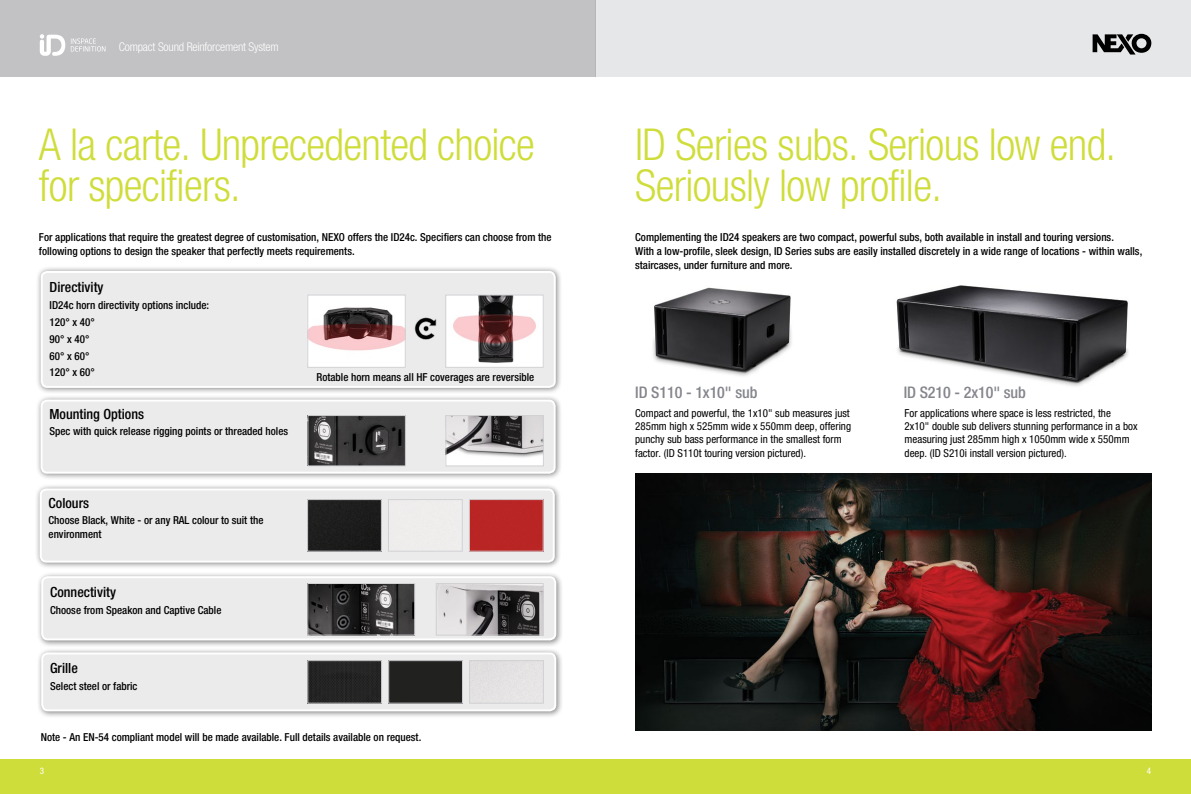
<style>
.page{position:relative;width:1191px;height:794px;background:#fff}
.page>*{position:absolute;margin:0;border:0;box-sizing:border-box;transform-origin:0 0}
.t1{font:300 condensed 44px/41px "Helvetica Neue";letter-spacing:-.015em;color:#cfdd3a}
.t2{font:500 condensed 16px "Helvetica Neue";letter-spacing:-.005em;color:#84868c}
.t3{font:500 condensed 14px "Helvetica Neue";color:#000}
.t4{font:300 condensed 12px "Helvetica Neue";letter-spacing:-.015em;color:#fff}
.t5{font:500 condensed 11px/14px "Helvetica Neue";color:#000}
.t6{font:condensed 11px/13.2px "Helvetica Neue";color:#000}
.t7{font:condensed 9px "Helvetica Neue";color:#fff}
</style>
<div class="page">
<div style="left:0;top:0;width:595px;height:77px;background:#c2c2c5"></div>
<div style="left:0;top:760px;width:1191px;height:34px;background:#cfdd3a"></div>
<div style="left:595px;top:0;width:596px;height:77px;background:#e6e7e8"></div>
<svg style="left:1092px;top:34px;width:59px;height:21px"></svg>
<svg style="left:71px;top:38px;width:34px;height:14px"></svg>
<svg style="left:40px;top:34px;width:25px;height:22px"></svg>
<img style="left:653px;top:287px;width:139px;height:89px">
<img style="left:896px;top:285px;width:233px;height:101px">
<div style="left:36px;top:266px;width:527px;height:129px;background:#000;opacity:.5"></div>
<div style="left:42px;top:272px;width:513px;height:115px;background:#ebebec;border-radius:6px"></div>
<div style="left:41px;top:271px;width:515px;height:117px;border:2px solid #fff;border-radius:6px"></div>
<div style="left:308px;top:295px;width:97px;height:72px;background:#fff"></div>
<img style="left:309px;top:307px;width:95px;height:44px">
<div style="left:307px;top:294px;width:99px;height:74px;border:1px solid #d1d1d4"></div>
<div style="left:446px;top:295px;width:97px;height:72px;background:#fff"></div>
<img style="left:453px;top:296px;width:83px;height:67px">
<div style="left:445px;top:294px;width:99px;height:74px;border:1px solid #d1d1d4"></div>
<div style="left:35px;top:483px;width:527px;height:87px;background:#000;opacity:.5"></div>
<div style="left:41px;top:489px;width:513px;height:72px;background:#ebebec;border-radius:6px"></div>
<div style="left:40px;top:488px;width:515px;height:74px;border:2px solid #fff;border-radius:6px"></div>
<div style="left:36px;top:647px;width:527px;height:71px;background:#000;opacity:.5"></div>
<div style="left:42px;top:653px;width:513px;height:57px;background:#ebebec;border-radius:6px"></div>
<div style="left:41px;top:652px;width:515px;height:59px;border:2px solid #fff;border-radius:6px"></div>
<div style="left:36px;top:571px;width:527px;height:76px;background:#000;opacity:.5"></div>
<div style="left:42px;top:577px;width:513px;height:62px;background:#ebebec;border-radius:6px"></div>
<div style="left:41px;top:576px;width:515px;height:64px;border:2px solid #fff;border-radius:6px"></div>
<div style="left:309px;top:501px;width:71px;height:49px;background:#1d1d1c"></div>
<div style="left:307px;top:499px;width:75px;height:53px;border:1px solid #d1d1d4"></div>
<img style="left:635px;top:474px;width:516px;height:256px">
<div style="left:388px;top:499px;width:75px;height:53px;border:1px solid #d1d1d4"></div>
<div style="left:471px;top:501px;width:70px;height:49px;background:#b92524"></div>
<div style="left:469px;top:499px;width:74px;height:53px;border:1px solid #d1d1d4"></div>
<div style="left:309px;top:662px;width:71px;height:39px;background:#252525"></div>
<div style="left:307px;top:660px;width:75px;height:43px;border:1px solid #d1d1d4"></div>
<div style="left:390px;top:662px;width:71px;height:39px;background:#212120"></div>
<div style="left:388px;top:660px;width:75px;height:43px;border:1px solid #d1d1d4"></div>
<div style="left:469px;top:660px;width:75px;height:43px;border:1px solid #d1d1d4"></div>
<img style="left:309px;top:585px;width:104px;height:48px">
<div style="left:307px;top:583px;width:108px;height:52px;border:1px solid #d1d1d4"></div>
<img style="left:438px;top:585px;width:103px;height:48px">
<div style="left:436px;top:583px;width:107px;height:52px;border:1px solid #d1d1d4"></div>
<div style="left:35px;top:394px;width:527px;height:87px;background:#000;opacity:.5"></div>
<div style="left:42px;top:400px;width:512px;height:73px;background:#ebebec;border-radius:6px"></div>
<div style="left:41px;top:399px;width:514px;height:75px;border:2px solid #fff;border-radius:6px"></div>
<img style="left:309px;top:417px;width:95px;height:47px">
<div style="left:307px;top:415px;width:99px;height:51px;border:1px solid #d1d1d4"></div>
<img style="left:447px;top:417px;width:95px;height:47px">
<div style="left:445px;top:415px;width:99px;height:51px;border:1px solid #d1d1d4"></div>
<img style="left:414px;top:317px;width:23px;height:23px">
<p class="t4" style="left:119px;top:40px;width:161px">Compact Sound Reinforcement System</p>
<h1 class="t1" style="left:39px;top:123px;width:497px">A la carte. Unprecedented choice for specifiers.</h1>
<p class="t5" style="left:39px;top:230px;width:514px">For applications that require the greatest degree of customisation, NEXO offers the ID24c. Specifiers can choose from the following options to design the speaker that perfectly meets requirements.</p>
<p class="t3" style="left:50px;top:279px;width:55px">Directivity</p>
<p class="t5" style="left:50px;top:296px;width:161px;line-height:16.8px">ID24c horn directivity options include:<br>120° x 40°<br>90° x 40°<br>60° x 60°<br>120° x 60°</p>
<p class="t3" style="left:49px;top:405px;width:96px">Mounting Options</p>
<p class="t5" style="left:49px;top:424px;width:240px">Spec with quick release rigging points or threaded holes</p>
<p class="t3" style="left:49px;top:494px;width:42px">Colours</p>
<p class="t5" style="left:49px;top:513px;width:216px">Choose Black, White - or any RAL colour to suit the environment</p>
<p class="t3" style="left:50px;top:584px;width:67px">Connectivity</p>
<p class="t5" style="left:50px;top:603px;width:173px">Choose from Speakon and Captive Cable</p>
<p class="t3" style="left:50px;top:660px;width:29px">Grille</p>
<p class="t5" style="left:50px;top:679px;width:89px">Select steel or fabric</p>
<p class="t5" style="left:316px;top:370px;width:219px">Rotable horn means all HF coverages are reversible</p>
<p class="t5" style="left:41px;top:730px;width:382px">Note - An EN-54 compliant model will be made available. Full details available on request.</p>
<h1 class="t1" style="left:635px;top:123px;width:482px">ID Series subs. Serious low end.<br>Seriously low profile.</h1>
<p class="t5" style="left:635px;top:230px;width:508px">Complementing the ID24 speakers are two compact, powerful subs, both available in install and touring versions.<br>With a low-profile, sleek design, ID Series subs are easily installed discretely in a wide range of locations - within walls, staircases, under furniture and more.</p>
<h2 class="t2" style="left:635px;top:383px;width:124px">ID S110 - 1x10" sub</h2>
<h2 class="t2" style="left:903px;top:383px;width:124px">ID S210 - 2x10" sub</h2>
<p class="t6" style="left:635px;top:406px;width:217px">Compact and powerful, the 1x10" sub measures just 285mm high x 525mm wide x 550mm deep, offering punchy sub bass performance in the smallest form factor. (ID S110t touring version pictured).</p>
<p class="t6" style="left:904px;top:406px;width:234px">For applications where space is less restricted, the 2x10" double sub delivers stunning performance in a box measuring just 285mm high x 1050mm wide x 550mm deep. (ID S210i install version pictured).</p>
<p class="t7" style="left:40px;top:765px;width:6px">3</p>
<p class="t7" style="left:1147px;top:765px;width:6px">4</p>
</div>
